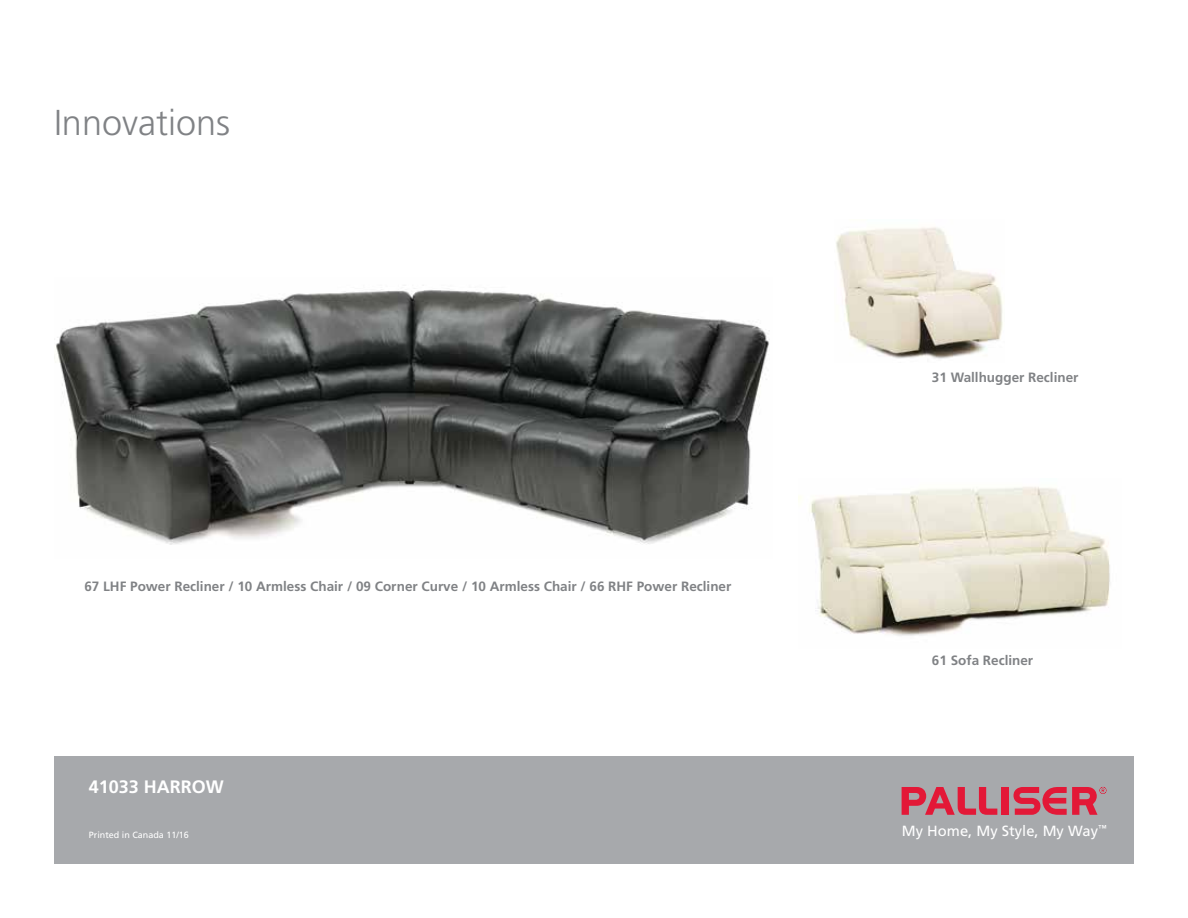
<style>
.page{position:relative;width:1188px;height:918px;background:#fff}
.page>*{position:absolute;margin:0;border:0;box-sizing:border-box;transform-origin:0 0}
.t1{font:300 36px "Frutiger";color:#808285}
.t2{font:700 18px "Frutiger";color:#fff}
.t3{font:14.7px "Frutiger";color:#fff}
.t4{font:700 13.5px "Frutiger";color:#808285}
.t5{font:9px "Frutiger";color:#fff}
</style>
<div class="page">
<div style="left:54px;top:756px;width:1080px;height:108px;background:#a7a9ac"></div>
<svg style="left:902px;top:787px;width:95px;height:28px"></svg>
<div style="left:1001px;top:787px;width:7px;height:28px;background:#e31837"></div>
<svg style="left:1014px;top:787px;width:93px;height:28px"></svg>
<img style="left:798px;top:487px;width:312px;height:149px">
<img style="left:836px;top:227px;width:167px;height:132px">
<img style="left:54px;top:285px;width:716px;height:260px">
<h1 class="t1" style="left:54px;top:102px;width:178px">Innovations</h1>
<p class="t4" style="left:84px;top:578px;width:648px">67 LHF Power Recliner / 10 Armless Chair / 09 Corner Curve / 10 Armless Chair / 66 RHF Power Recliner</p>
<h2 class="t2" style="left:89px;top:776px;width:137px">41033 HARROW</h2>
<p class="t5" style="left:89px;top:830px;width:102px">Printed in Canada 11/16</p>
<p class="t4" style="left:932px;top:370px;width:148px">31 Wallhugger Recliner</p>
<p class="t4" style="left:932px;top:652px;width:103px">61 Sofa Recliner</p>
<p class="t3" style="left:902px;top:822px;width:206px">My Home, My Style, My Way<sup>™</sup></p>
</div>
